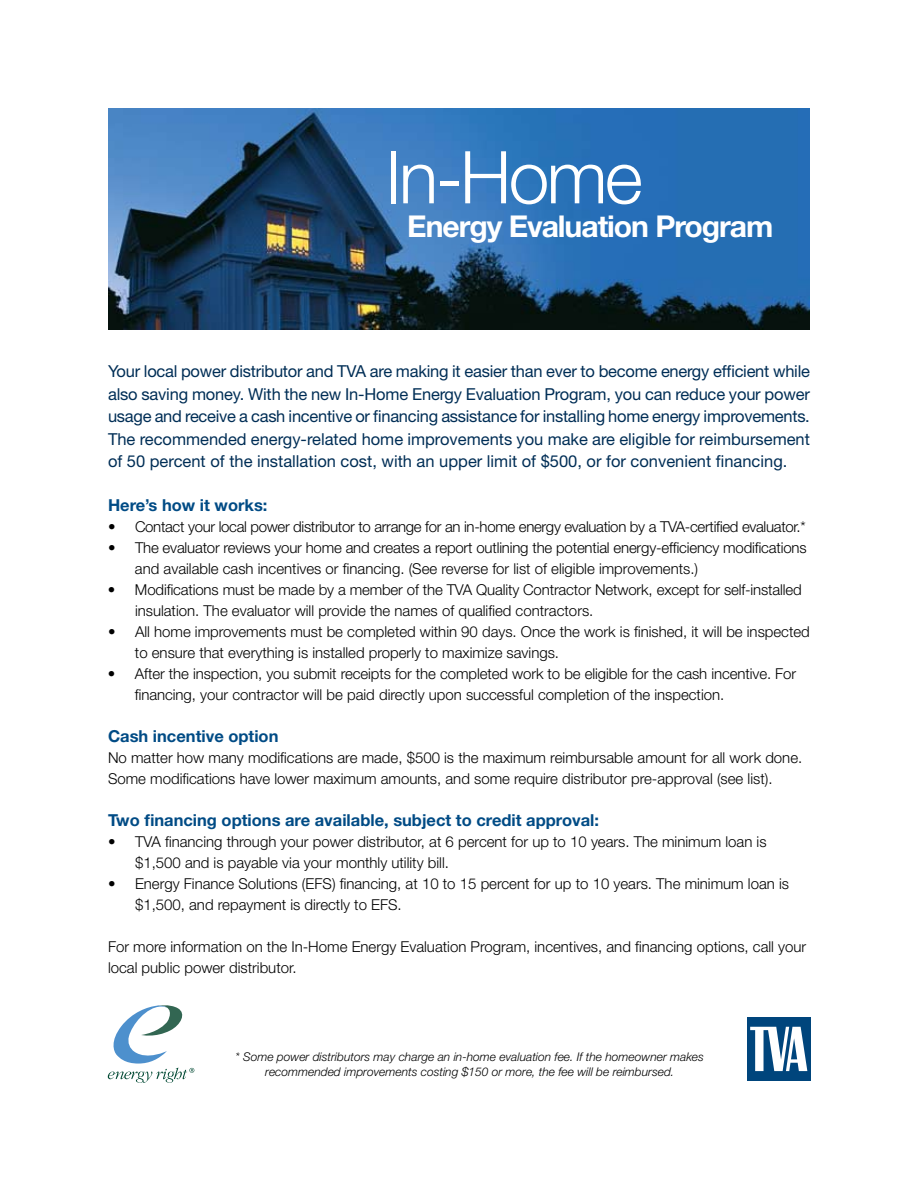
<style>
.page{position:relative;width:918px;height:1188px;background:#fff}
.page>*{position:absolute;margin:0;border:0;box-sizing:border-box;transform-origin:0 0}
.t1{font:300 72.9px "Helvetica Neue";letter-spacing:-.035em;color:#fff}
.t2{font:700 30.15px "Helvetica Neue";letter-spacing:-.035em;color:#fff}
.t3{font:16.5px/22.5px "Helvetica Neue";color:#002e56;text-align:justify}
.t4{font:700 16.5px "Helvetica Neue";color:#004b85}
.t5{font:300 15px/21px "Helvetica Neue";color:#000}
.t6{font:300 15px "Helvetica Neue";letter-spacing:-.02em;color:#000}
.t7{font:italic 300 12px/15px "Helvetica Neue";color:#000;text-align:center}
</style>
<div class="page">
<img style="left:108px;top:108px;width:702px;height:221px">
<svg style="left:108px;top:1005px;width:86px;height:78px"></svg>
<div style="left:747px;top:1017px;width:63px;height:64px;background:#00457c"></div>
<svg style="left:750px;top:1027px;width:57px;height:44px"></svg>
<h1 class="t1" style="left:385px;top:133px;width:259px">In-Home</h1>
<h2 class="t2" style="left:407px;top:207px;width:368px">Energy Evaluation Program</h2>
<p class="t3" style="left:108px;top:360px;width:703px">Your local power distributor and TVA are making it easier than ever to become energy efficient while also saving money. With the new In-Home Energy Evaluation Program, you can reduce your power usage and receive a cash incentive or financing assistance for installing home energy improvements.<br>The recommended energy-related home improvements you make are eligible for reimbursement of 50 percent of the installation cost, with an upper limit of $500, or for convenient financing.</p>
<p class="t4" style="left:108px;top:495px;width:161px">Here’s how it works:</p>
<p class="t6" style="left:108px;top:517px;width:699px">• Contact your local power distributor to arrange for an in-home energy evaluation by a TVA-certified evaluator.*</p>
<p class="t5" style="left:135px;top:537px;width:673px;text-indent:-27px">• The evaluator reviews your home and creates a report outlining the potential energy-efficiency modifications and available cash incentives or financing. (See reverse for list of eligible improvements.)</p>
<p class="t5" style="left:135px;top:579px;width:668px;text-indent:-27px">• Modifications must be made by a member of the TVA Quality Contractor Network, except for self-installed insulation. The evaluator will provide the names of qualified contractors.</p>
<p class="t5" style="left:135px;top:621px;width:677px;text-indent:-27px">• All home improvements must be completed within 90 days. Once the work is finished, it will be inspected to ensure that everything is installed properly to maximize savings.</p>
<p class="t5" style="left:135px;top:663px;width:663px;text-indent:-27px">• After the inspection, you submit receipts for the completed work to be eligible for the cash incentive. For financing, your contractor will be paid directly upon successful completion of the inspection.</p>
<p class="t4" style="left:108px;top:726px;width:172px">Cash incentive option</p>
<p class="t5" style="left:108px;top:747px;width:696px">No matter how many modifications are made, $500 is the maximum reimbursable amount for all work done.<br>Some modifications have lower maximum amounts, and some require distributor pre-approval (see list).</p>
<p class="t4" style="left:108px;top:810px;width:492px">Two financing options are available, subject to credit approval:</p>
<p class="t5" style="left:135px;top:831px;width:633px;text-indent:-27px">• TVA financing through your power distributor, at 6 percent for up to 10 years. The minimum loan is $1,500 and is payable via your monthly utility bill.</p>
<p class="t5" style="left:135px;top:873px;width:656px;text-indent:-27px">• Energy Finance Solutions (EFS) financing, at 10 to 15 percent for up to 10 years. The minimum loan is $1,500, and repayment is directly to EFS.</p>
<p class="t5" style="left:108px;top:936px;width:700px">For more information on the In-Home Energy Evaluation Program, incentives, and financing options, call your local public power distributor.</p>
<p class="t7" style="left:236px;top:1049px;width:470px">* Some power distributors may charge an in-home evaluation fee. If the homeowner makes recommended improvements costing $150 or more, the fee will be reimbursed.</p>
</div>
